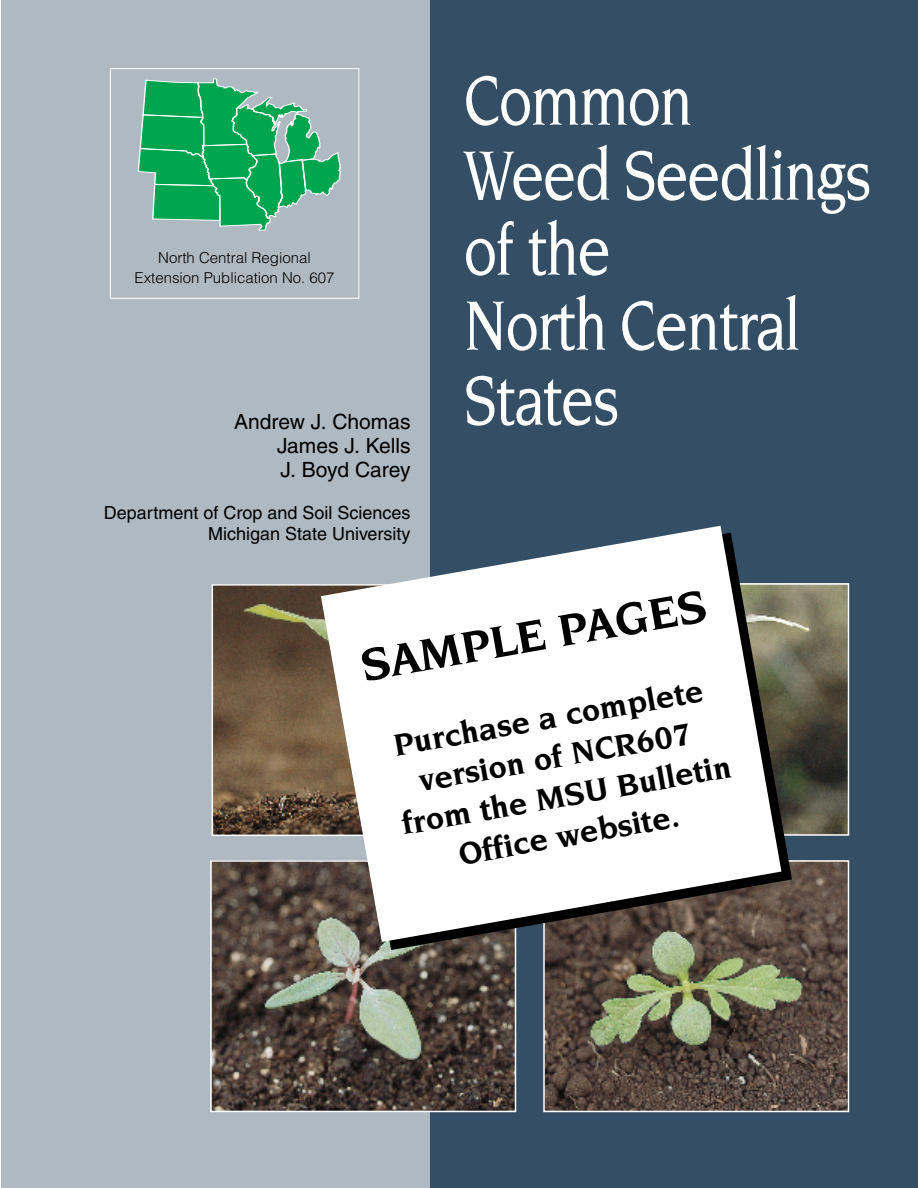
<style>
.page{position:relative;width:918px;height:1188px;background:#fff}
.page>*{position:absolute;margin:0;border:0;box-sizing:border-box;transform-origin:0 0}
.t1{font:500 75px/75px "Novarese";letter-spacing:-.025em;color:#fff;scale:.8 1}
.t2{font:700 48px "Novarese";color:#000}
.t3{font:700 33px/39.6px "Novarese";color:#000;text-align:center}
.t4{font:21px/24px "Helvetica";color:#000;text-align:justify}
.t5{font:18px/21px "Helvetica";color:#000;text-align:right}
.t6{font:300 15px/19.5px "Helvetica";color:#000;text-align:center}
</style>
<div class="page">
<div style="left:2px;top:0;width:445px;height:1188px;background:#aeb9c1"></div>
<div style="left:110px;top:68px;width:249px;height:231px;border:1px solid #fff"></div>
<div style="left:431px;top:0;width:487px;height:1188px;background:#344f65"></div>
<img style="left:546px;top:863px;width:300px;height:246px">
<div style="left:543px;top:860px;width:306px;height:252px;border:2px solid #fff"></div>
<img style="left:213px;top:863px;width:300px;height:246px">
<div style="left:210px;top:860px;width:306px;height:252px;border:2px solid #fff"></div>
<img style="left:215px;top:587px;width:106px;height:246px">
<img style="left:792px;top:586px;width:54px;height:247px">
<svg style="left:137px;top:78px;width:204px;height:153px"></svg>
<svg style="left:330px;top:583px;width:462px;height:367px;background:#5c584c"></svg>
<svg style="left:321px;top:526px;width:460px;height:416px;background:#d5d5d4"></svg>
<p class="t6" style="left:135px;top:250px;width:202px">North Central Regional<br>Extension Publication No. 607</p>
<p class="t4" style="left:277px;top:411px;width:135px;text-indent:-43px">Andrew J. Chomas James J. Kells J. Boyd Carey</p>
<p class="t5" style="left:104px;top:503px;width:308px">Department of Crop and Soil Sciences<br>Michigan State University</p>
<h1 class="t1" style="left:464px;top:66px;width:511px">Common<br>Weed Seedlings of the<br>North Central<br>States</h1>
<h2 class="t2" style="left:358px;top:647px;width:352px;rotate:-10deg">SAMPLE PAGES</h2>
<p class="t3" style="left:385px;top:728px;width:335px;rotate:-10deg">Purchase a complete version of NCR607 from the MSU Bulletin<br>Office website.</p>
</div>
